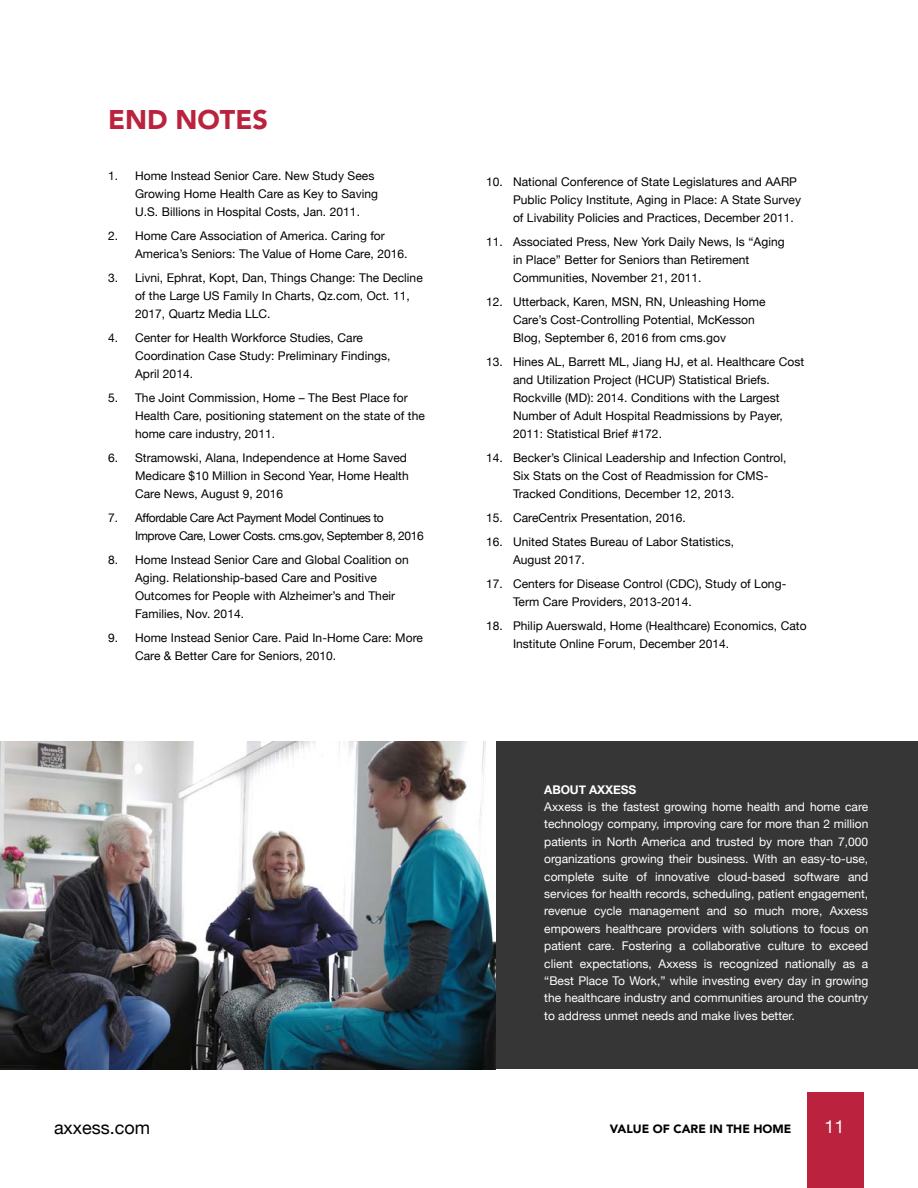
<style>
.page{position:relative;width:918px;height:1188px;background:#fff}
.page>*{position:absolute;margin:0;border:0;box-sizing:border-box;transform-origin:0 0}
.t1{font:900 27px "Avenir";color:#ba223d}
.t2{font:18px "Helvetica Neue";color:#000}
.t3{font:18px "Helvetica Neue";color:#fff}
.t4{font:12px/18px "Helvetica Neue";letter-spacing:.005em;color:#000}
.t5{font:12px/17.4px "Helvetica Neue";color:#fff;text-align:justify}
.t6{font:12px/18px "Helvetica Neue";letter-spacing:-.03em;color:#000}
.t7{font:900 12px "Avenir";color:#000}
.t8{font:700 12px "Helvetica Neue";letter-spacing:-.01em;color:#fff}
</style>
<div class="page">
<div style="left:807px;top:1093px;width:57px;height:95px;background:#ba223d"></div>
<div style="left:490px;top:742px;width:428px;height:327px;background:#363636"></div>
<img style="left:0;top:742px;width:496px;height:327px">
<h1 class="t1" style="left:108px;top:102px;width:161px">END NOTES</h1>
<p class="t4" style="left:135px;top:166px;width:245px;text-indent:-27px">1. Home Instead Senior Care. New Study Sees<br>Growing Home Health Care as Key to Saving<br>U.S. Billions in Hospital Costs, Jan. 2011.</p>
<p class="t4" style="left:135px;top:226px;width:274px;text-indent:-27px">2. Home Care Association of America. Caring for<br>America’s Seniors: The Value of Home Care, 2016.</p>
<p class="t4" style="left:135px;top:268px;width:289px;text-indent:-27px">3. Livni, Ephrat, Kopt, Dan, Things Change: The Decline of the Large US Family In Charts, Qz.com, Oct. 11,<br>2017, Quartz Media LLC.</p>
<p class="t4" style="left:135px;top:328px;width:257px;text-indent:-27px">4. Center for Health Workforce Studies, Care<br>Coordination Case Study: Preliminary Findings,<br>April 2014.</p>
<p class="t4" style="left:135px;top:388px;width:291px;text-indent:-27px">5. The Joint Commission, Home – The Best Place for<br>Health Care, positioning statement on the state of the home care industry, 2011.</p>
<p class="t4" style="left:135px;top:448px;width:275px;text-indent:-27px">6. Stramowski, Alana, Independence at Home Saved<br>Medicare $10 Million in Second Year, Home Health<br>Care News, August 9, 2016</p>
<p class="t6" style="left:135px;top:508px;width:290px;text-indent:-27px">7. Affordable Care Act Payment Model Continues to<br>Improve Care, Lower Costs. cms.gov, September 8, 2016</p>
<p class="t4" style="left:135px;top:550px;width:275px;text-indent:-27px">8. Home Instead Senior Care and Global Coalition on Aging. Relationship-based Care and Positive Outcomes for People with Alzheimer’s and Their Families, Nov. 2014.</p>
<p class="t4" style="left:135px;top:628px;width:290px;text-indent:-27px">9. Home Instead Senior Care. Paid In-Home Care: More<br>Care &amp; Better Care for Seniors, 2010.</p>
<h2 class="t2" style="left:54px;top:1117px;width:98px">axxess.com</h2>
<p class="t4" style="left:513px;top:172px;width:290px;text-indent:-27px">10. National Conference of State Legislatures and AARP<br>Public Policy Institute, Aging in Place: A State Survey of Livability Policies and Practices, December 2011.</p>
<p class="t4" style="left:513px;top:232px;width:273px;text-indent:-27px">11. Associated Press, New York Daily News, Is “Aging in Place” Better for Seniors than Retirement<br>Communities, November 21, 2011.</p>
<p class="t4" style="left:513px;top:292px;width:254px;text-indent:-27px">12. Utterback, Karen, MSN, RN, Unleashing Home<br>Care’s Cost-Controlling Potential, McKesson<br>Blog, September 6, 2016 from cms.gov</p>
<p class="t4" style="left:513px;top:352px;width:293px;text-indent:-27px">13. Hines AL, Barrett ML, Jiang HJ, et al. Healthcare Cost and Utilization Project (HCUP) Statistical Briefs.<br>Rockville (MD): 2014. Conditions with the Largest Number of Adult Hospital Readmissions by Payer, 2011: Statistical Brief #172.</p>
<p class="t4" style="left:513px;top:448px;width:275px;text-indent:-27px">14. Becker’s Clinical Leadership and Infection Control,<br>Six Stats on the Cost of Readmission for CMS-<br>Tracked Conditions, December 12, 2013.</p>
<p class="t4" style="left:486px;top:508px;width:201px">15. CareCentrix Presentation, 2016.</p>
<p class="t4" style="left:513px;top:532px;width:223px;text-indent:-27px">16. United States Bureau of Labor Statistics,<br>August 2017.</p>
<p class="t4" style="left:513px;top:574px;width:275px;text-indent:-27px">17. Centers for Disease Control (CDC), Study of Long-<br>Term Care Providers, 2013-2014.</p>
<p class="t4" style="left:513px;top:616px;width:295px;text-indent:-27px">18. Philip Auerswald, Home (Healthcare) Economics, Cato<br>Institute Online Forum, December 2014.</p>
<p class="t8" style="left:544px;top:782px;width:93px">ABOUT AXXESS</p>
<p class="t5" style="left:544px;top:798px;width:326px">Axxess is the fastest growing home health and home care technology company, improving care for more than 2 million patients in North America and trusted by more than 7,000 organizations growing their business. With an easy-to-use, complete suite of innovative cloud-based software and services for health records, scheduling, patient engagement, revenue cycle management and so much more, Axxess empowers healthcare providers with solutions to focus on patient care. Fostering a collaborative culture to exceed client expectations, Axxess is recognized nationally as a “Best Place To Work,” while investing every day in growing the healthcare industry and communities around the country to address unmet needs and make lives better.</p>
<p class="t7" style="left:610px;top:1121px;width:183px">VALUE OF CARE IN THE HOME</p>
<h2 class="t3" style="left:824px;top:1116px;width:22px">11</h2>
</div>
